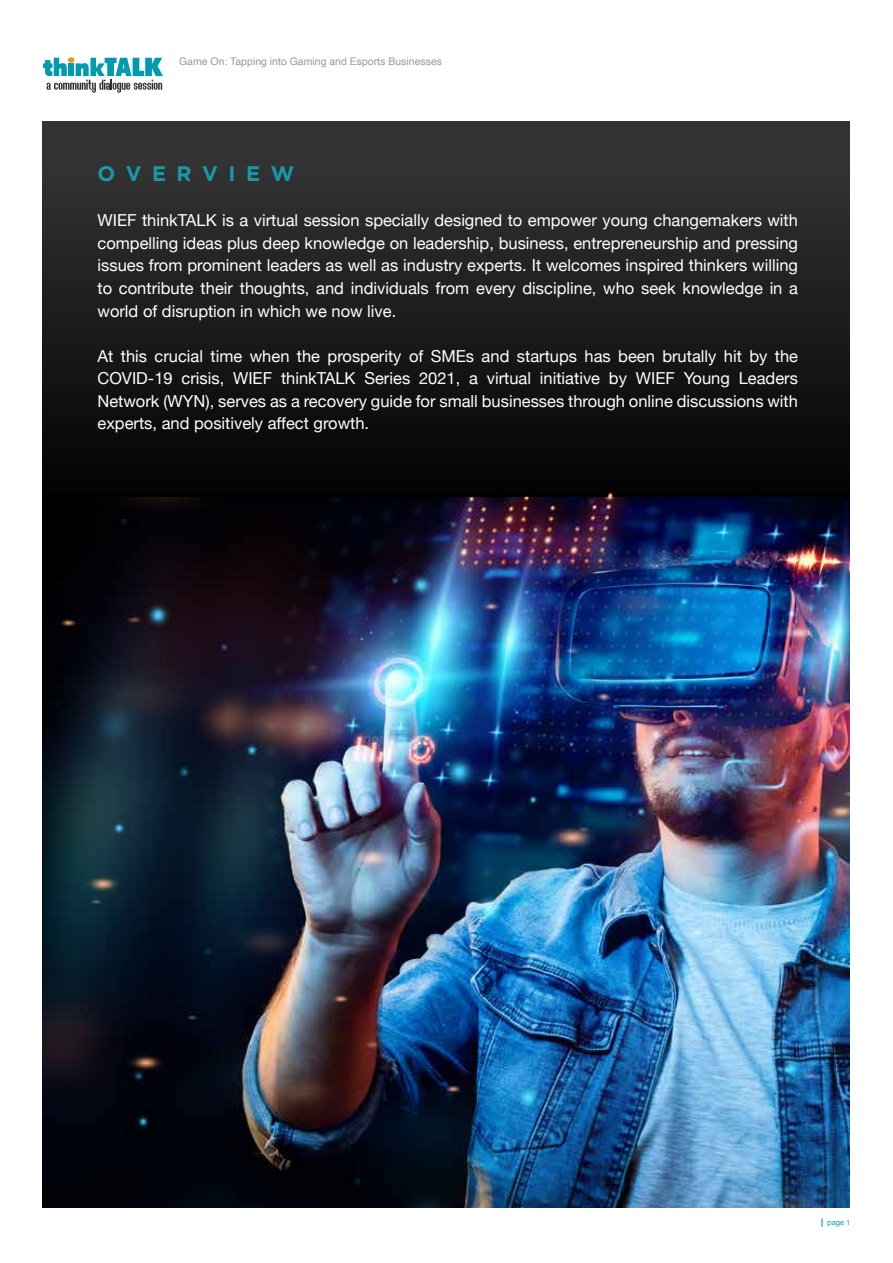
<style>
.page{position:relative;width:893px;height:1263px;background:#fff}
.page>*{position:absolute;margin:0;border:0;box-sizing:border-box;transform-origin:0 0}
.t1{font:700 21px "Gotham";letter-spacing:.5em;color:#169aa9}
.t2{font:16.5px/22.5px "Helvetica Neue";color:#fff;text-align:justify}
.t3{font:10.5px "Helvetica";color:#999}
.t4{font:7.5px "Helvetica Neue";color:#169aa9}
</style>
<div class="page">
<img style="left:42px;top:497px;width:807px;height:711px">
<svg style="left:43px;top:57px;width:120px;height:36px"></svg>
<div style="left:68px;top:63px;width:6px;height:13px;background:#009ab1"></div>
<svg style="left:821px;top:1218px;width:2px;height:9px"></svg>
<div style="left:42px;top:122px;width:807px;height:375px;background:linear-gradient(to bottom,#383838,#020104)"></div>
<p class="t3" style="left:179px;top:53px;width:265px">Game On: Tapping into Gaming and Esports Businesses</p>
<p class="t1" style="left:97px;top:161px;width:198px">OVERVIEW</p>
<p class="t2" style="left:98px;top:210px;width:702px">WIEF thinkTALK is a virtual session specially designed to empower young changemakers with compelling ideas plus deep knowledge on leadership, business, entrepreneurship and pressing issues from prominent leaders as well as industry experts. It welcomes inspired thinkers willing to contribute their thoughts, and individuals from every discipline, who seek knowledge in a world of disruption in which we now live.</p>
<p class="t2" style="left:98px;top:345px;width:702px">At this crucial time when the prosperity of SMEs and startups has been brutally hit by the COVID-19 crisis, WIEF thinkTALK Series 2021, a virtual initiative by WIEF Young Leaders Network (WYN), serves as a recovery guide for small businesses through online discussions with experts, and positively affect growth.</p>
<p class="t4" style="left:827px;top:1217px;width:25px">page 1</p>
</div>
